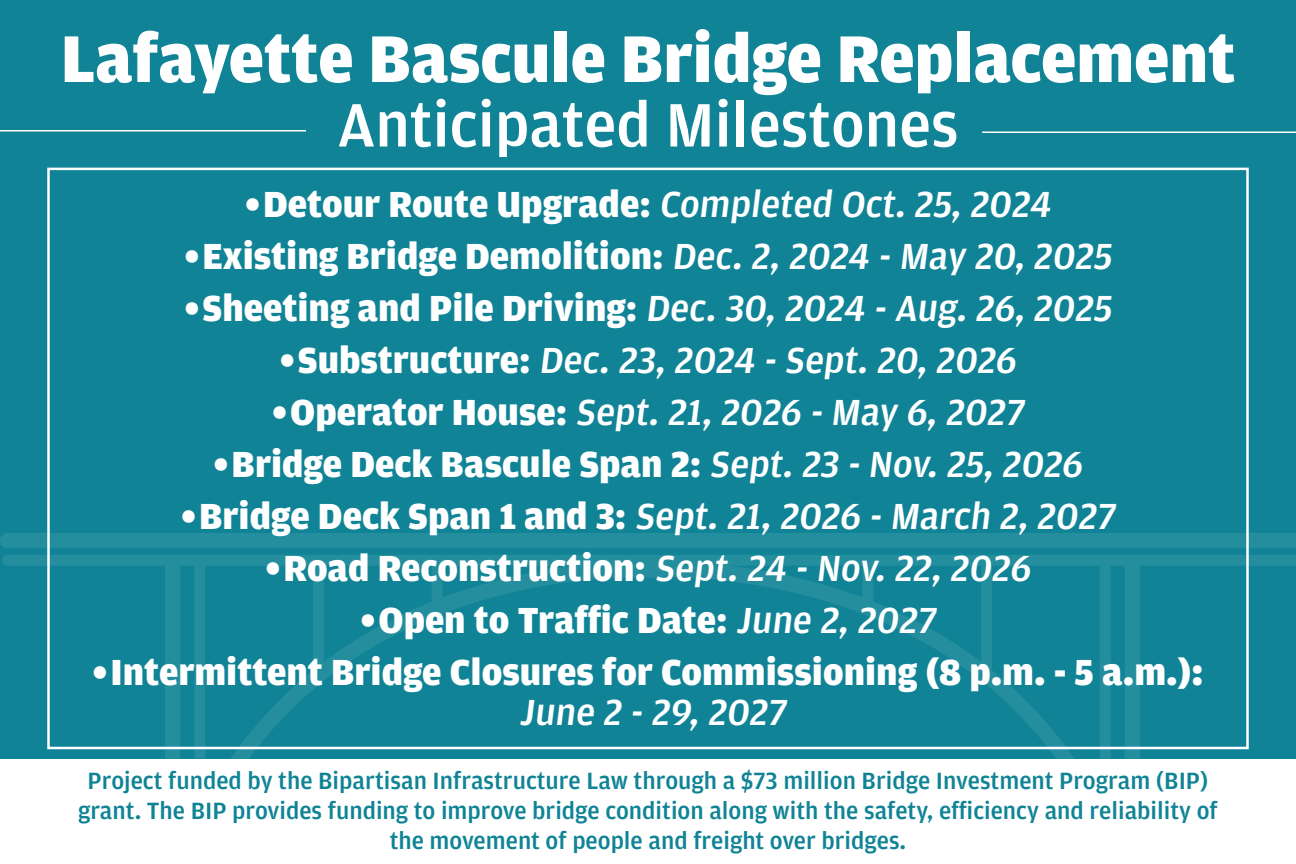
<style>
.page{position:relative;width:1296px;height:864px;background:#fff}
.page>*{position:absolute;margin:0;border:0;box-sizing:border-box;transform-origin:0 0}
.t1{font:900 70px "Amplitude";color:#fff}
.t2{font:500 65px "Amplitude";color:#fff}
.t3{font:900 38.5px/40px "Amplitude";color:#fff;text-align:center}
.t4{font:500 38.5px "Amplitude";color:#fff}
.t5{font:500 25px/30px "Amplitude";color:#108496;text-align:center}
.s1{font-weight:900}
.s2{font-weight:700}
.s3{font-weight:500}
</style>
<div class="page">
<div style="left:0;top:0;width:1296px;height:758px;background:#108496"></div>
<div style="left:0;top:533px;width:660px;height:15px;background:#248e9f;border-radius:8px"></div>
<div style="left:2px;top:555px;width:656px;height:11px;background:#248e9f;border-radius:5px"></div>
<div style="left:655px;top:533px;width:641px;height:15px;background:#248e9f"></div>
<div style="left:655px;top:555px;width:641px;height:11px;background:#248e9f"></div>
<svg style="left:660px;top:556px;width:480px;height:203px"></svg>
<svg style="left:165px;top:556px;width:495px;height:203px"></svg>
<svg style="left:1100px;top:561px;width:11px;height:276px;fill:#248e9f"></svg>
<div style="left:981px;top:561px;width:11px;height:120px;background:#248e9f;border-radius:5px"></div>
<div style="left:862px;top:561px;width:11px;height:52px;background:#248e9f;border-radius:5px"></div>
<hr style="left:0;top:130px;width:306px;height:2px;background:#fff">
<hr style="left:982px;top:132px;width:314px;height:1px;background:#fff">
<p class="t1" style="left:61px;top:20px;width:1176px">Lafayette Bascule Bridge Replacement</p>
<p class="t2" style="left:337px;top:89px;width:623px">Anticipated Milestones</p>
<p class="t4" style="left:245px;top:183px;width:813px"><span class="s1">•Detour Route Upgrade</span><span class="s2">:</span> Completed Oct. 25, 2024</p>
<p class="t3" style="left:184px;top:237px;width:934px">•Existing Bridge Demolition<span class="s2">:</span> <span class="s3">Dec. 2, 2024 - May 20, 2025</span></p>
<p class="t3" style="left:185px;top:289px;width:934px">•Sheeting and Pile Driving<span class="s2">:</span> <span class="s3">Dec. 30, 2024 - Aug. 26, 2025</span></p>
<p class="t4" style="left:280px;top:339px;width:743px"><span class="s1">• Substructure</span><span class="s2">:</span> Dec. 23, 2024 - Sept. 20, 2026</p>
<p class="t4" style="left:272px;top:391px;width:758px"><span class="s1">• Operator House</span><span class="s2">:</span> Sept. 21, 2026 - May 6, 2027</p>
<p class="t3" style="left:214px;top:445px;width:876px">•Bridge Deck Bascule Span 2<span class="s2">:</span> <span class="s3">Sept. 23 - Nov. 25, 2026</span></p>
<p class="t4" style="left:181px;top:495px;width:941px"><span class="s1">• Bridge Deck Span 1 and 3</span><span class="s2">:</span> Sept. 21, 2026 - March 2, 2027</p>
<p class="t3" style="left:266px;top:549px;width:772px">•Road Reconstruction<span class="s2">:</span> <span class="s3">Sept. 24 - Nov. 22, 2026</span></p>
<p class="t3" style="left:361px;top:601px;width:582px">•Open to Traffic Date<span class="s2">:</span> <span class="s3">June 2, 2027</span></p>
<p class="t3" style="left:93px;top:653px;width:1112px">•Intermittent Bridge Closures for Commissioning (8 p.m. - 5 a.m.):<br><span class="s3">June 2 - 29, 2027</span></p>
<p class="t5" style="left:78px;top:766px;width:1141px">Project funded by the Bipartisan Infrastructure Law through a $73 million Bridge Investment Program (BIP) grant. The BIP provides funding to improve bridge condition along with the safety, efficiency and reliability of the movement of people and freight over bridges.</p>
</div>
